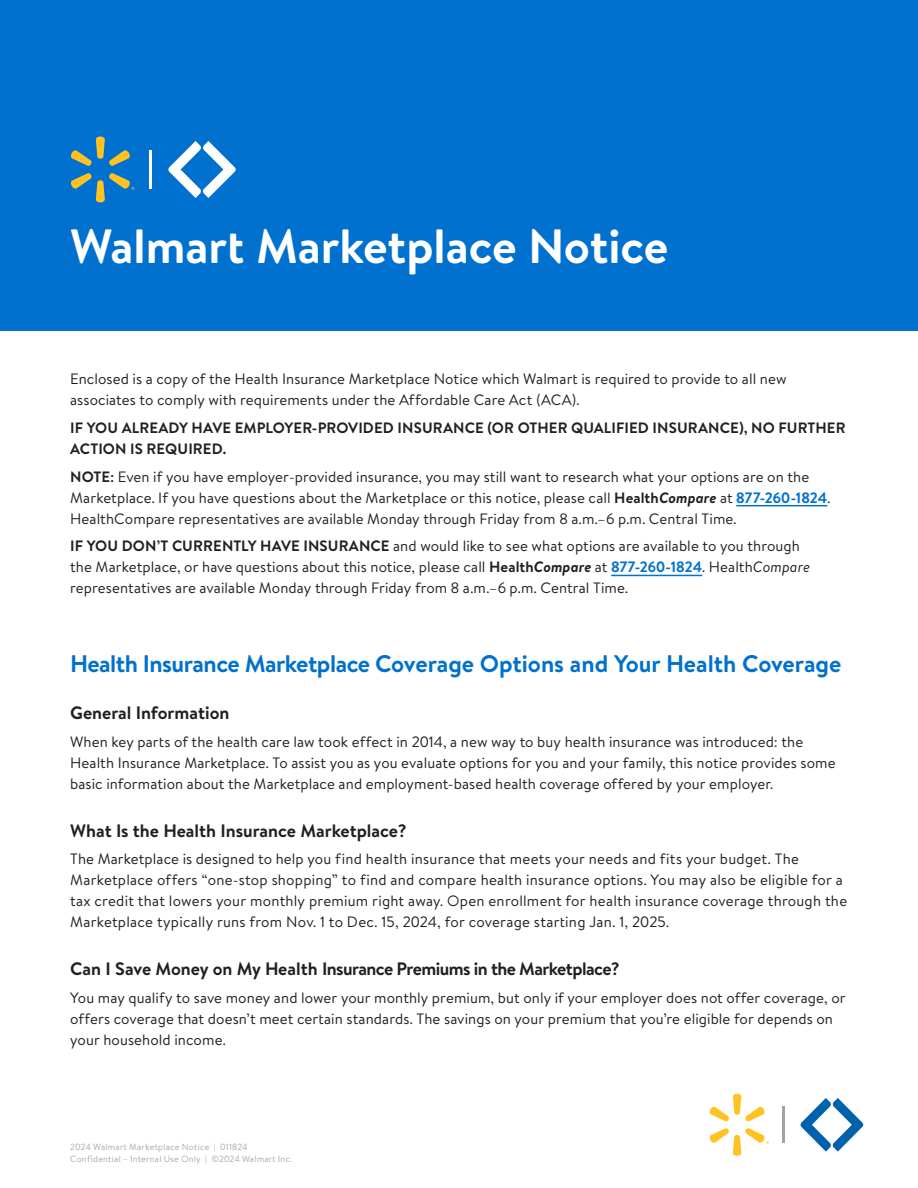
<style>
.page{position:relative;width:918px;height:1188px;background:#fff}
.page>*{position:absolute;margin:0;border:0;box-sizing:border-box;transform-origin:0 0}
.t1{font:700 48px "Bogle";color:#fff}
.Mobile_Section_Intro{font:700 24px "Bogle";letter-spacing:-.015em;color:#0071ce}
.Header_1{font:700 18px "Bogle";letter-spacing:-.03em;color:#231f20}
.Header_1-2{font:700 18px "Bogle";letter-spacing:-.005em;color:#231f20}
.Body{font:15px/21px "Bogle";letter-spacing:.005em;color:#231f20}
.Body-2{font:700 15px/21px "Bogle";letter-spacing:.005em;color:#231f20}
.Footer_legal{font:9px "Bogle";letter-spacing:.025em;color:#a8a9ad}
.s1{font-weight:700}
.s2{font-weight:700;font-style:italic}
.s3{font-weight:700;color:#0071ce}
.s4{font-style:italic}
</style>
<div class="page">
<hr style="left:736px;top:505px;width:91px;height:1px;background:#0071ce">
<hr style="left:611px;top:575px;width:91px;height:1px;background:#0071ce">
<div style="left:0;top:0;width:918px;height:330px;background:#0071ce"></div>
<svg style="left:71px;top:136px;width:59px;height:30px"></svg>
<svg style="left:71px;top:173px;width:64px;height:29px"></svg>
<hr style="left:149px;top:150px;width:2px;height:39px;background:#fff">
<svg style="left:168px;top:141px;width:68px;height:57px"></svg>
<svg style="left:709px;top:1094px;width:56px;height:28px"></svg>
<svg style="left:709px;top:1128px;width:60px;height:28px"></svg>
<hr style="left:783px;top:1107px;width:2px;height:36px;background:#a1a1a1">
<svg style="left:800px;top:1098px;width:64px;height:54px"></svg>
<p class="t1" style="left:70px;top:213px;width:600px">Walmart Marketplace Notice</p>
<p class="Body" style="left:70px;top:368px;width:718px">Enclosed is a copy of the Health Insurance Marketplace Notice which Walmart is required to provide to all new associates to comply with requirements under the Affordable Care Act (ACA).</p>
<p class="Body-2" style="left:70px;top:417px;width:777px">IF YOU ALREADY HAVE EMPLOYER-PROVIDED INSURANCE (OR OTHER QUALIFIED INSURANCE), NO FURTHER<br>ACTION IS REQUIRED.</p>
<p class="Body" style="left:70px;top:466px;width:762px"><span class="s1">NOTE:</span> Even if you have employer-provided insurance, you may still want to research what your options are on the<br>Marketplace. If you have questions about the Marketplace or this notice, please call <span class="s1">Health</span><span class="s2">Compare</span> at <span class="s3">877-260-1824</span>.<br>HealthCompare representatives are available Monday through Friday from 8 a.m.–6 p.m. Central Time.</p>
<p class="Body" style="left:70px;top:535px;width:741px"><span class="s1">IF YOU DON’T CURRENTLY HAVE INSURANCE</span> and would like to see what options are available to you through the Marketplace, or have questions about this notice, please call <span class="s1">Health</span><span class="s2">Compare</span> at <span class="s3">877-260-1824</span>. Health<span class="s4">Compare </span>representatives are available Monday through Friday from 8 a.m.–6 p.m. Central Time.</p>
<p class="Mobile_Section_Intro" style="left:70px;top:647px;width:773px">Health Insurance Marketplace Coverage Options and Your Health Coverage</p>
<p class="Header_1-2" style="left:70px;top:700px;width:161px">General Information</p>
<p class="Body" style="left:70px;top:730px;width:767px">When key parts of the health care law took effect in 2014, a new way to buy health insurance was introduced: the<br>Health Insurance Marketplace. To assist you as you evaluate options for you and your family, this notice provides some basic information about the Marketplace and employment-based health coverage offered by your employer.</p>
<p class="Header_1-2" style="left:70px;top:818px;width:338px">What Is the Health Insurance Marketplace?</p>
<p class="Body" style="left:70px;top:848px;width:779px">The Marketplace is designed to help you find health insurance that meets your needs and fits your budget. The Marketplace offers “one-stop shopping” to find and compare health insurance options. You may also be eligible for a tax credit that lowers your monthly premium right away. Open enrollment for health insurance coverage through the Marketplace typically runs from Nov. 1 to Dec. 15, 2024, for coverage starting Jan. 1, 2025.</p>
<p class="Header_1" style="left:70px;top:957px;width:551px">Can I Save Money on My Health Insurance Premiums in the Marketplace?</p>
<p class="Body" style="left:70px;top:987px;width:777px">You may qualify to save money and lower your monthly premium, but only if your employer does not offer coverage, or offers coverage that doesn’t meet certain standards. The savings on your premium that you’re eligible for depends on your household income.</p>
<p class="Footer_legal" style="left:70px;top:1141px;width:179px">2024 Walmart Marketplace Notice | 011824</p>
<p class="Footer_legal" style="left:70px;top:1153px;width:224px">Confidential – Internal Use Only | ©2024 Walmart Inc.</p>
</div>
